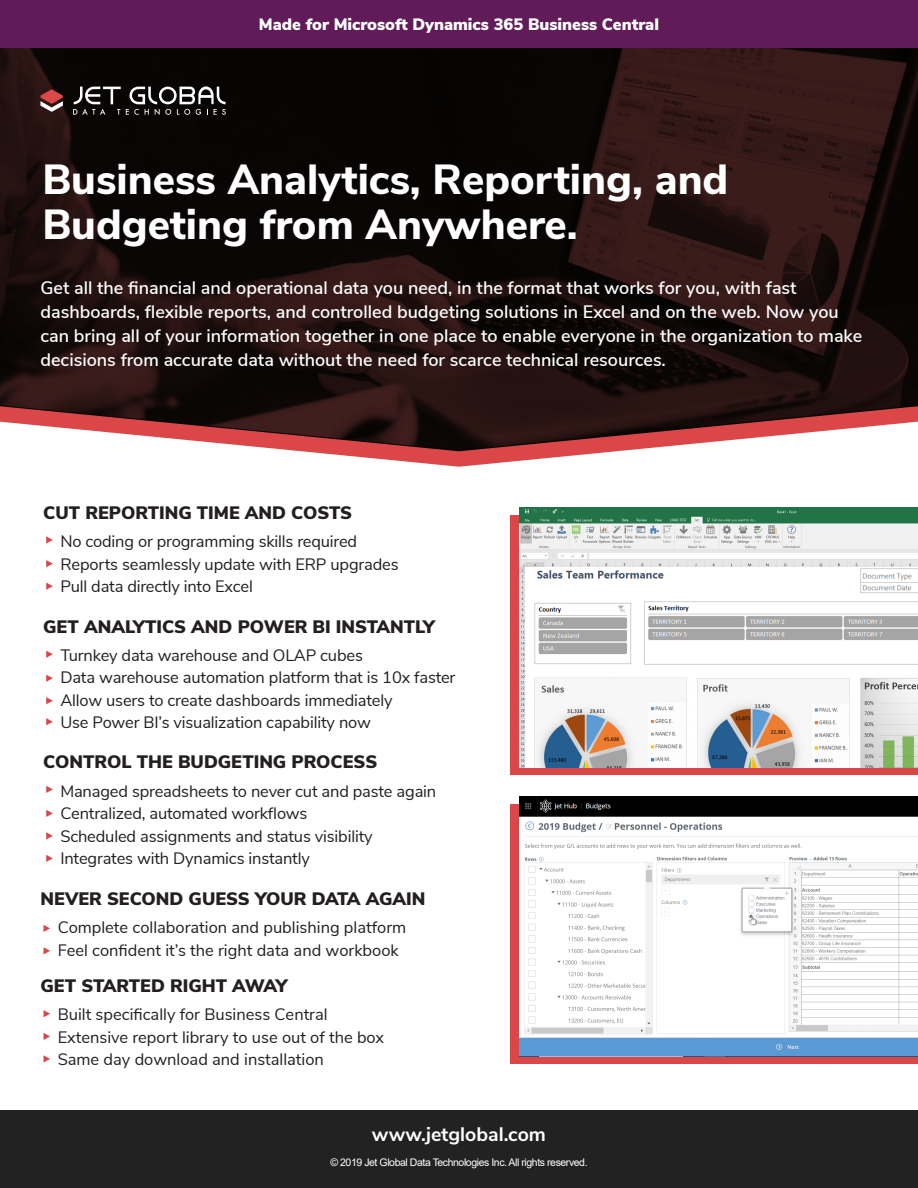
<style>
.page{position:relative;width:918px;height:1188px;background:#fff}
.page>*{position:absolute;margin:0;border:0;box-sizing:border-box;transform-origin:0 0}
.t1{font:800 42px/45px "Nunito Sans";color:#fff}
.t2{font:700 19.5px "Nunito Sans";color:#fff}
.t3{font:600 18px/24px "Nunito Sans";color:#fff}
.t4{font:900 18px "Nunito Sans";color:#231f20}
.t5{font:16.5px "Nunito Sans";letter-spacing:-.01em;color:#231f20}
.t6{font:900 16.5px "Nunito Sans";color:#fff}
.t7{font:10.5px "Arial";letter-spacing:-.04em;color:#fff}
</style>
<div class="page">
<svg style="left:299px;top:451px;width:320px;height:16px"></svg>
<img style="left:0;top:47px;width:918px;height:403px">
<svg style="left:73px;top:86px;width:153px;height:29px;background:#424040"></svg>
<svg style="left:40px;top:89px;width:23px;height:23px"></svg>
<div style="left:0;top:1110px;width:918px;height:78px;background:#222"></div>
<div style="left:0;top:0;width:918px;height:47px;background:#601b58"></div>
<div style="left:511px;top:515px;width:407px;height:260px;background:#db4748"></div>
<img style="left:519px;top:507px;width:399px;height:260px">
<div style="left:511px;top:804px;width:407px;height:260px;background:#db4748"></div>
<img style="left:519px;top:797px;width:399px;height:260px">
<svg style="left:46px;top:536px;width:7px;height:8px"></svg>
<svg style="left:46px;top:560px;width:7px;height:7px"></svg>
<svg style="left:46px;top:583px;width:7px;height:7px"></svg>
<svg style="left:46px;top:651px;width:7px;height:7px"></svg>
<svg style="left:46px;top:675px;width:7px;height:7px"></svg>
<svg style="left:46px;top:697px;width:7px;height:7px"></svg>
<svg style="left:46px;top:718px;width:7px;height:7px"></svg>
<svg style="left:44px;top:925px;width:6px;height:7px"></svg>
<svg style="left:44px;top:947px;width:6px;height:7px"></svg>
<svg style="left:46px;top:786px;width:7px;height:7px"></svg>
<svg style="left:46px;top:810px;width:7px;height:7px"></svg>
<svg style="left:46px;top:832px;width:7px;height:7px"></svg>
<svg style="left:46px;top:855px;width:7px;height:7px"></svg>
<svg style="left:44px;top:1010px;width:6px;height:7px"></svg>
<svg style="left:44px;top:1055px;width:6px;height:7px"></svg>
<svg style="left:44px;top:1033px;width:6px;height:7px"></svg>
<p class="t6" style="left:259px;top:12px;width:402px">Made for Microsoft Dynamics 365 Business Central</p>
<p class="t1" style="left:42px;top:155px;width:688px">Business Analytics, Reporting, and<br>Budgeting from Anywhere.</p>
<p class="t3" style="left:40px;top:275px;width:823px">Get all the financial and operational data you need, in the format that works for you, with fast dashboards, flexible reports, and controlled budgeting solutions in Excel and on the web. Now you can bring all of your information together in one place to enable everyone in the organization to make decisions from accurate data without the need for scarce technical resources.</p>
<p class="t4" style="left:43px;top:499px;width:311px">CUT REPORTING TIME AND COSTS</p>
<p class="t5" style="left:60px;top:529px;width:298px">No coding or programming skills required</p>
<p class="t5" style="left:60px;top:552px;width:340px">Reports seamlessly update with ERP upgrades</p>
<p class="t5" style="left:60px;top:574px;width:194px">Pull data directly into Excel</p>
<p class="t4" style="left:43px;top:613px;width:393px">GET ANALYTICS AND POWER BI INSTANTLY</p>
<p class="t5" style="left:60px;top:643px;width:304px">Turnkey data warehouse and OLAP cubes</p>
<p class="t5" style="left:60px;top:666px;width:397px">Data warehouse automation platform that is 10x faster</p>
<p class="t5" style="left:60px;top:688px;width:334px">Allow users to create dashboards immediately</p>
<p class="t5" style="left:60px;top:711px;width:312px">Use Power BI’s visualization capability now</p>
<p class="t4" style="left:43px;top:749px;width:336px">CONTROL THE BUDGETING PROCESS</p>
<p class="t5" style="left:60px;top:779px;width:377px">Managed spreadsheets to never cut and paste again</p>
<p class="t5" style="left:60px;top:801px;width:249px">Centralized, automated workflows</p>
<p class="t5" style="left:60px;top:824px;width:314px">Scheduled assignments and status visibility</p>
<p class="t5" style="left:60px;top:846px;width:251px">Integrates with Dynamics instantly</p>
<p class="t4" style="left:40px;top:886px;width:387px">NEVER SECOND GUESS YOUR DATA AGAIN</p>
<p class="t5" style="left:58px;top:916px;width:350px">Complete collaboration and publishing platform</p>
<p class="t5" style="left:58px;top:938px;width:343px">Feel confident it’s the right data and workbook</p>
<p class="t4" style="left:40px;top:973px;width:248px">GET STARTED RIGHT AWAY</p>
<p class="t5" style="left:58px;top:1003px;width:271px">Built specifically for Business Central</p>
<p class="t5" style="left:58px;top:1025px;width:328px">Extensive report library to use out of the box</p>
<p class="t5" style="left:58px;top:1048px;width:268px">Same day download and installation</p>
<p class="t2" style="left:372px;top:1120px;width:176px">www.jetglobal.com</p>
<p class="t7" style="left:330px;top:1155px;width:259px">© 2019 Jet Global Data Technologies Inc. All rights reserved.</p>
</div>
